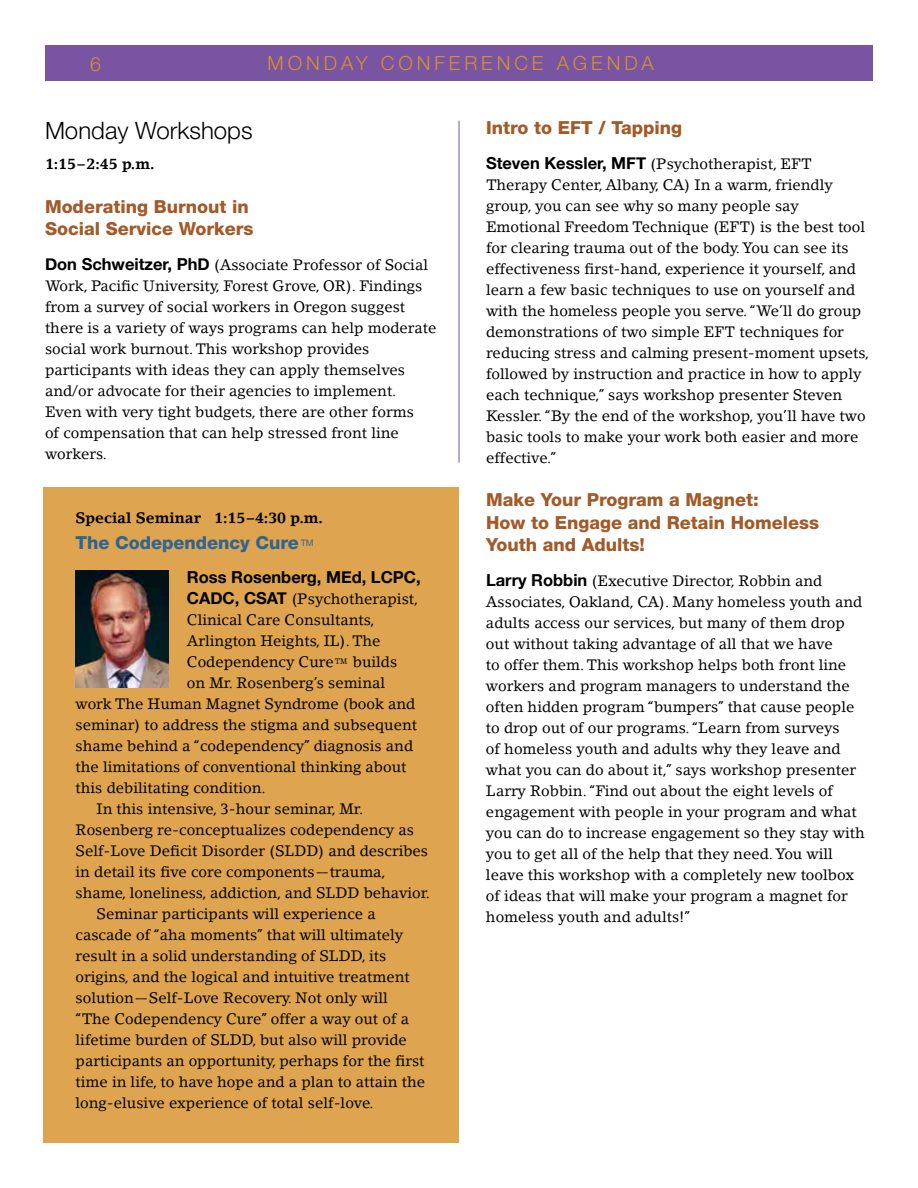
<style>
.page{position:relative;width:918px;height:1188px;background:#fff}
.page>*{position:absolute;margin:0;border:0;box-sizing:border-box;transform-origin:0 0}
.t1{font:300 24px "Helvetica Neue";color:#000}
.t2{font:300 19.5px "Helvetica Neue";letter-spacing:.2em;color:#d7912a}
.t3{font:800 18px/22.5px "Helvetica Neue";color:#a25a28}
.t4{font:800 18px "Helvetica Neue";color:#2e6592}
.t5{font:700 16.5px "Helvetica Neue";color:#000}
.t6{font:15px/21px "Lino Letter";color:#000}
.t7{font:700 15px "Lino Letter";color:#000}
.s1{font-family:"Helvetica Neue";font-weight:700;font-size:16.5px}
</style>
<div class="page">
<div style="left:44px;top:488px;width:415px;height:655px;background:#dea44f"></div>
<hr style="left:459px;top:121px;width:1px;height:342px;background:#7854a3">
<div style="left:45px;top:45px;width:828px;height:36px;background:#7854a3"></div>
<img style="left:75px;top:571px;width:94px;height:117px">
<h2 class="t2" style="left:90px;top:52px;width:12px">6</h2>
<h2 class="t2" style="left:268px;top:51px;width:388px">MONDAY CONFERENCE AGENDA</h2>
<h1 class="t1" style="left:45px;top:116px;width:209px">Monday Workshops</h1>
<p class="t7" style="left:45px;top:155px;width:111px">1:15–2:45 p.m.</p>
<p class="t3" style="left:45px;top:195px;width:210px">Moderating Burnout in<br>Social Service Workers</p>
<p class="t6" style="left:45px;top:254px;width:393px"><span class="s1">Don Schweitzer, PhD</span> (Associate Professor of Social Work, Pacific University, Forest Grove, OR). Findings from a survey of social workers in Oregon suggest there is a variety of ways programs can help moderate social work burnout. This workshop provides participants with ideas they can apply themselves and/or advocate for their agencies to implement.<br>Even with very tight budgets, there are other forms<br>of compensation that can help stressed front line workers.</p>
<p class="t7" style="left:76px;top:509px;width:249px">Special Seminar 1:15–4:30 p.m.</p>
<p class="t4" style="left:76px;top:532px;width:240px">The Codependency Cure <sup>TM</sup></p>
<p class="t5" style="left:187px;top:564px;width:235px">Ross Rosenberg, MEd, LCPC,</p>
<p class="t6" style="left:187px;top:588px;width:233px"><span class="s1">CADC, CSAT</span> (Psychotherapist,</p>
<p class="t6" style="left:187px;top:609px;width:189px">Clinical Care Consultants,</p>
<p class="t6" style="left:187px;top:630px;width:195px">Arlington Heights, IL). The</p>
<p class="t6" style="left:187px;top:651px;width:212px">Codependency Cure™ builds</p>
<p class="t6" style="left:187px;top:672px;width:200px">on Mr. Rosenberg’s seminal</p>
<p class="t6" style="left:76px;top:693px;width:341px">work The Human Magnet Syndrome (book and</p>
<p class="t6" style="left:76px;top:714px;width:343px">seminar) to address the stigma and subsequent</p>
<p class="t6" style="left:76px;top:735px;width:339px">shame behind a “codependency” diagnosis and</p>
<p class="t6" style="left:76px;top:756px;width:332px">the limitations of conventional thinking about</p>
<p class="t6" style="left:76px;top:777px;width:192px">this debilitating condition.</p>
<p class="t6" style="left:97px;top:798px;width:268px">In this intensive, 3-hour seminar, Mr.</p>
<p class="t6" style="left:76px;top:819px;width:340px">Rosenberg re-conceptualizes codependency as</p>
<p class="t6" style="left:76px;top:840px;width:354px">Self-Love Deficit Disorder (SLDD) and describes</p>
<p class="t6" style="left:76px;top:861px;width:312px">in detail its five core components—trauma,</p>
<p class="t6" style="left:76px;top:882px;width:356px">shame, loneliness, addiction, and SLDD behavior.</p>
<p class="t6" style="left:97px;top:903px;width:281px">Seminar participants will experience a</p>
<p class="t6" style="left:76px;top:924px;width:329px">cascade of “aha moments” that will ultimately</p>
<p class="t6" style="left:76px;top:945px;width:312px">result in a solid understanding of SLDD, its</p>
<p class="t6" style="left:76px;top:966px;width:336px">origins, and the logical and intuitive treatment</p>
<p class="t6" style="left:76px;top:987px;width:314px">solution—Self-Love Recovery. Not only will</p>
<p class="t6" style="left:76px;top:1008px;width:335px">“The Codependency Cure” offer a way out of a</p>
<p class="t6" style="left:76px;top:1029px;width:333px">lifetime burden of SLDD, but also will provide</p>
<p class="t6" style="left:76px;top:1050px;width:350px">participants an opportunity, perhaps for the first</p>
<p class="t6" style="left:76px;top:1071px;width:351px">time in life, to have hope and a plan to attain the</p>
<p class="t6" style="left:76px;top:1092px;width:300px">long-elusive experience of total self-love.</p>
<p class="t3" style="left:486px;top:117px;width:198px">Intro to EFT / Tapping</p>
<p class="t6" style="left:486px;top:153px;width:385px"><span class="s1">Steven Kessler, MFT</span> (Psychotherapist, EFT Therapy Center, Albany, CA) In a warm, friendly group, you can see why so many people say Emotional Freedom Technique (EFT) is the best tool for clearing trauma out of the body. You can see its effectiveness first-hand, experience it yourself, and learn a few basic techniques to use on yourself and with the homeless people you serve. “We’ll do group demonstrations of two simple EFT techniques for reducing stress and calming present-moment upsets, followed by instruction and practice in how to apply each technique,” says workshop presenter Steven Kessler. “By the end of the workshop, you’ll have two basic tools to make your work both easier and more effective.”</p>
<p class="t3" style="left:486px;top:489px;width:335px">Make Your Program a Magnet:<br>How to Engage and Retain Homeless<br>Youth and Adults!</p>
<p class="t6" style="left:486px;top:570px;width:380px"><span class="s1">Larry Robbin</span> (Executive Director, Robbin and Associates, Oakland, CA). Many homeless youth and adults access our services, but many of them drop out without taking advantage of all that we have<br>to offer them. This workshop helps both front line workers and program managers to understand the often hidden program “bumpers” that cause people to drop out of our programs. “Learn from surveys<br>of homeless youth and adults why they leave and what you can do about it,” says workshop presenter Larry Robbin. “Find out about the eight levels of engagement with people in your program and what you can do to increase engagement so they stay with you to get all of the help that they need. You will leave this workshop with a completely new toolbox of ideas that will make your program a magnet for homeless youth and adults!”</p>
</div>
